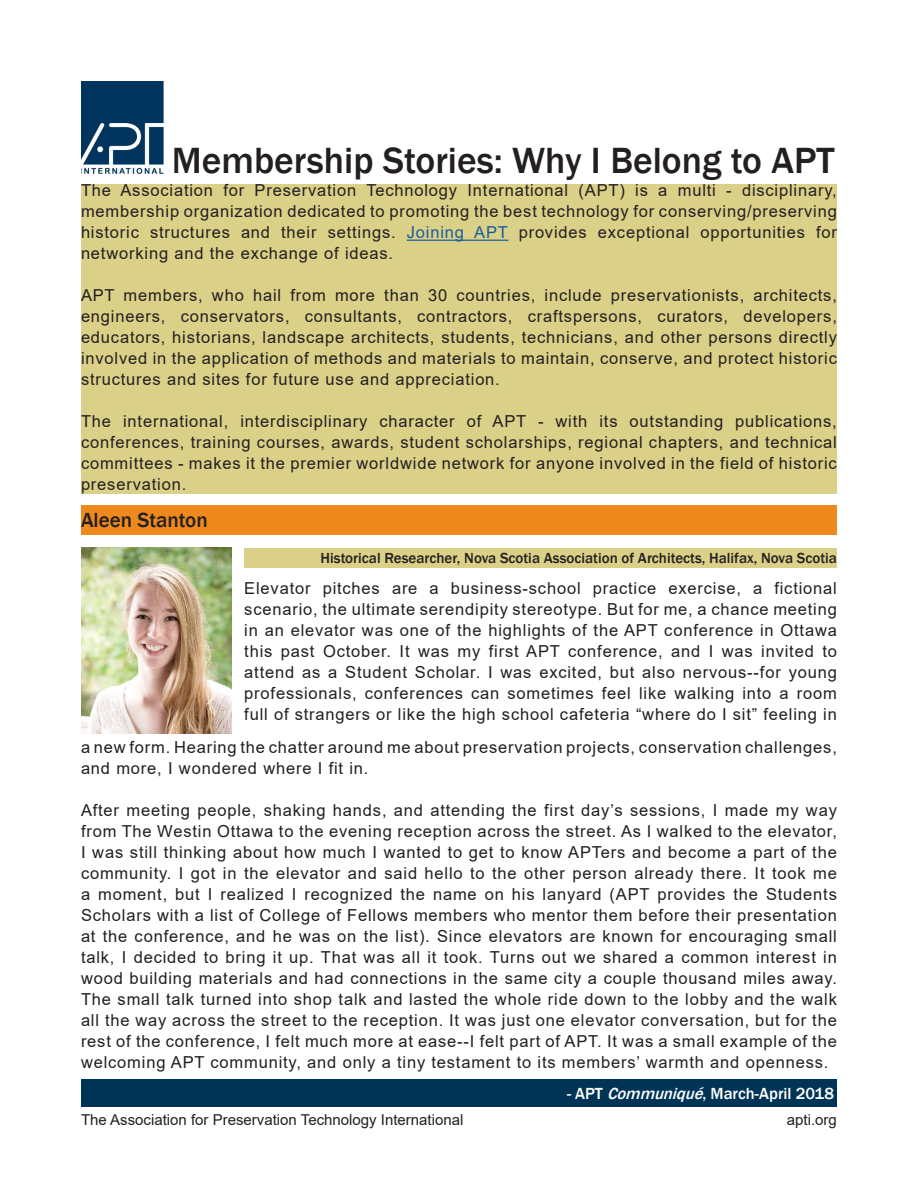
<style>
.page{position:relative;width:918px;height:1188px;background:#fff}
.page>*{position:absolute;margin:0;border:0;box-sizing:border-box;transform-origin:0 0}
.t1{font:500 37.5px "Franklin Gothic";color:#231f20}
.t2{font:500 21px "Franklin Gothic";color:#231f20}
.t3{font:16.5px/21px "Arial";letter-spacing:.05em;color:#231f20;text-align:justify}
.t4{font:500 16.5px "Franklin Gothic";color:#fff}
.t5{font:500 15px "Franklin Gothic";color:#231f20}
.t6{font:15px "Arial";color:#231f20}
.s1{color:#175d9e}
.s2{font-style:italic}
</style>
<div class="page">
<img style="left:81px;top:81px;width:83px;height:92px">
<div style="left:81px;top:184px;width:756px;height:310px;background:#dbd087"></div>
<hr style="left:407px;top:240px;width:101px;height:1px;background:#175d9e">
<img style="left:81px;top:547px;width:150px;height:187px">
<div style="left:81px;top:505px;width:756px;height:29px;background:#ed891d"></div>
<div style="left:244px;top:548px;width:593px;height:20px;background:#dbd087"></div>
<div style="left:81px;top:1080px;width:756px;height:27px;background:#003457"></div>
<p class="t1" style="left:172px;top:138px;width:664px">Membership Stories: Why I Belong to APT</p>
<p class="t3" style="left:81px;top:180px;width:757px">The Association for Preservation Technology International (APT) is a multi - disciplinary, membership organization dedicated to promoting the best technology for conserving/preserving historic structures and their settings. <span class="s1">Joining APT</span> provides exceptional opportunities for networking and the exchange of ideas.</p>
<p class="t3" style="left:81px;top:285px;width:757px">APT members, who hail from more than 30 countries, include preservationists, architects, engineers, conservators, consultants, contractors, craftspersons, curators, developers, educators, historians, landscape architects, students, technicians, and other persons directly involved in the application of methods and materials to maintain, conserve, and protect historic structures and sites for future use and appreciation.</p>
<p class="t3" style="left:81px;top:411px;width:757px">The international, interdisciplinary character of APT - with its outstanding publications, conferences, training courses, awards, student scholarships, regional chapters, and technical committees - makes it the premier worldwide network for anyone involved in the field of historic preservation.</p>
<p class="t2" style="left:81px;top:507px;width:128px">Aleen Stanton</p>
<p class="t5" style="left:321px;top:549px;width:518px">Historical Researcher, Nova Scotia Association of Architects, Halifax, Nova Scotia</p>
<p class="t3" style="left:244px;top:578px;width:594px">Elevator pitches are a business-school practice exercise, a fictional scenario, the ultimate serendipity stereotype. But for me, a chance meeting in an elevator was one of the highlights of the APT conference in Ottawa this past October. It was my first APT conference, and I was invited to attend as a Student Scholar. I was excited, but also nervous--for young professionals, conferences can sometimes feel like walking into a room full of strangers or like the high school cafeteria “where do I sit” feeling in</p>
<p class="t3" style="left:81px;top:736px;width:757px">a new form. Hearing the chatter around me about preservation projects, conservation challenges, and more, I wondered where I fit in.</p>
<p class="t3" style="left:81px;top:799px;width:757px">After meeting people, shaking hands, and attending the first day’s sessions, I made my way from The Westin Ottawa to the evening reception across the street. As I walked to the elevator, I was still thinking about how much I wanted to get to know APTers and become a part of the community. I got in the elevator and said hello to the other person already there. It took me a moment, but I realized I recognized the name on his lanyard (APT provides the Students Scholars with a list of College of Fellows members who mentor them before their presentation at the conference, and he was on the list). Since elevators are known for encouraging small talk, I decided to bring it up. That was all it took. Turns out we shared a common interest in wood building materials and had connections in the same city a couple thousand miles away.<br>The small talk turned into shop talk and lasted the whole ride down to the lobby and the walk all the way across the street to the reception. It was just one elevator conversation, but for the rest of the conference, I felt much more at ease--I felt part of APT. It was a small example of the welcoming APT community, and only a tiny testament to its members’ warmth and openness.</p>
<p class="t4" style="left:567px;top:1084px;width:269px">- APT <span class="s2">Communiqué</span>, March-April 2018</p>
<p class="t6" style="left:81px;top:1110px;width:384px">The Association for Preservation Technology International</p>
<p class="t6" style="left:787px;top:1110px;width:52px">apti.org</p>
</div>
